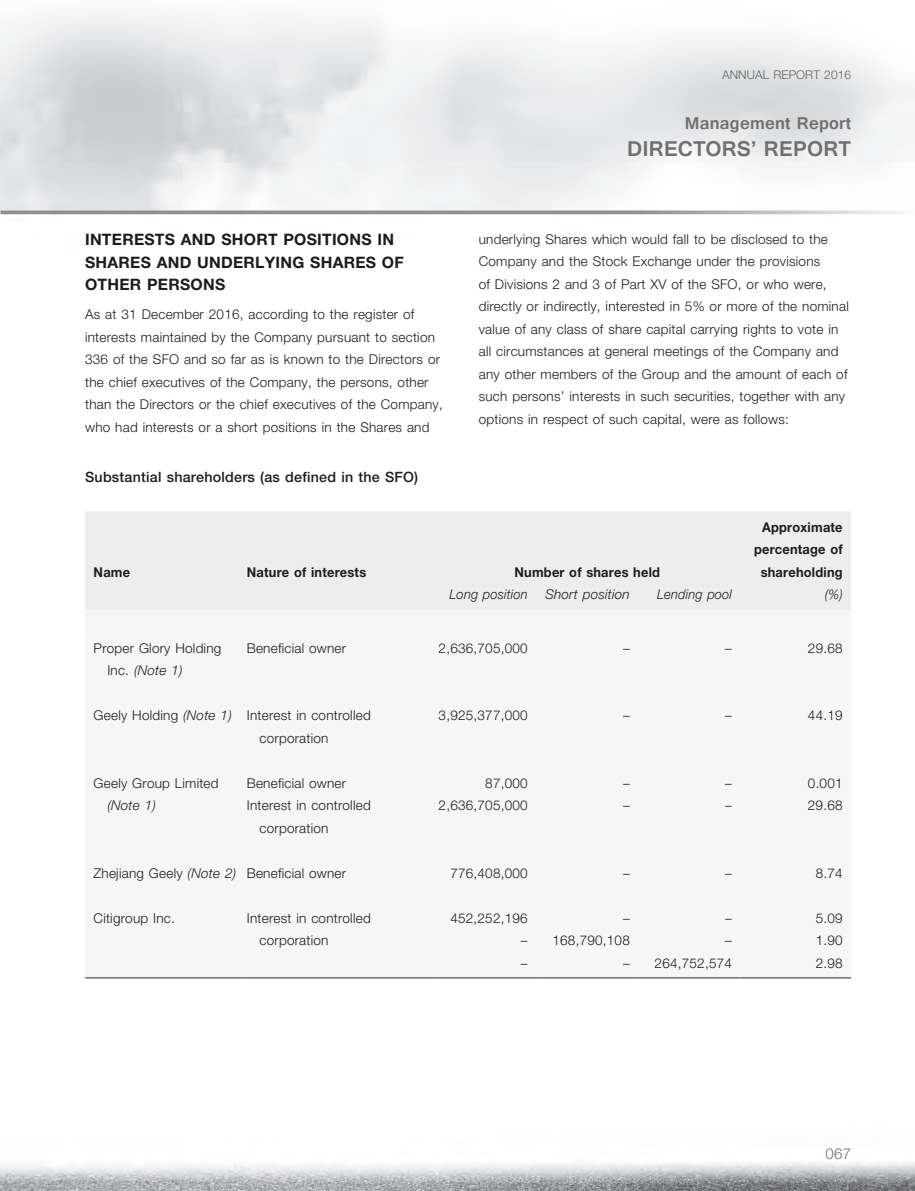
<style>
.page{position:relative;width:915px;height:1191px;background:#fff}
.page>*{position:absolute;margin:0;border:0;box-sizing:border-box;transform-origin:0 0}
.t1{font:700 22.5px "Gautami";letter-spacing:.005em;color:#6f6f6f}
.t2{font:700 18px "Gautami";letter-spacing:.015em;color:#6f6f6f}
.t3{font:700 15.75px/22.5px "Helvetica Neue LT Std";letter-spacing:.015em;color:#1c1c1b}
.t4{font:300 15px "Helvetica Neue LT Std";color:#6f6f6f}
.t5{font:500 14.25px "Helvetica Neue LT Std";letter-spacing:.015em;color:#1c1c1b}
.t6{font:300 13.5px/22.5px "Helvetica Neue LT Std";letter-spacing:.015em;color:#1c1c1b}
.t7{font:700 13.5px/22.5px "Helvetica Neue LT Std";letter-spacing:.015em;color:#1c1c1b;text-align:center;scale:.95 1}
.t8{font:italic 300 13.5px "Helvetica Neue LT Std";letter-spacing:.015em;color:#1c1c1b;scale:.95 1}
.t9{font:italic 300 13.5px "Helvetica Neue LT Std";letter-spacing:.015em;color:#1c1c1b}
.t10{font:300 12px "Helvetica Neue LT Std";letter-spacing:.005em;color:#636362}
.s1{font-style:italic}
</style>
<div class="page">
<img style="left:0;top:13px;width:914px;height:1178px">
<svg style="left:0;top:210px;width:914px;height:4px;fill:#909090"></svg>
<div style="left:85px;top:511px;width:765px;height:99px;background:#ededed"></div>
<div style="left:85px;top:610px;width:765px;height:22px;background:#f6f6f6"></div>
<div style="left:85px;top:632px;width:765px;height:345px;background:#f6f6f6"></div>
<hr style="left:85px;top:977px;width:162px;height:1px;background:#6f6f6f">
<hr style="left:247px;top:977px;width:187px;height:1px;background:#6f6f6f">
<hr style="left:434px;top:977px;width:102px;height:1px;background:#6f6f6f">
<hr style="left:536px;top:977px;width:102px;height:1px;background:#6f6f6f">
<hr style="left:638px;top:977px;width:102px;height:1px;background:#6f6f6f">
<hr style="left:740px;top:977px;width:110px;height:1px;background:#6f6f6f">
<p class="t3" style="left:85px;top:228px;width:320px">INTERESTS AND SHORT POSITIONS IN<br>SHARES AND UNDERLYING SHARES OF<br>OTHER PERSONS</p>
<p class="t6" style="left:85px;top:303px;width:359px">As at 31 December 2016, according to the register of interests maintained by the Company pursuant to section 336 of the SFO and so far as is known to the Directors or the chief executives of the Company, the persons, other than the Directors or the chief executives of the Company, who had interests or a short positions in the Shares and</p>
<p class="t5" style="left:85px;top:469px;width:334px">Substantial shareholders (as defined in the SFO)</p>
<p class="t10" style="left:721px;top:68px;width:131px">ANNUAL REPORT 2016</p>
<h2 class="t2" style="left:684px;top:112px;width:168px">Management Report</h2>
<h1 class="t1" style="left:627px;top:135px;width:225px">DIRECTORS’ REPORT</h1>
<p class="t6" style="left:478px;top:227px;width:371px">underlying Shares which would fall to be disclosed to the Company and the Stock Exchange under the provisions<br>of Divisions 2 and 3 of Part XV of the SFO, or who were, directly or indirectly, interested in 5% or more of the nominal value of any class of share capital carrying rights to vote in all circumstances at general meetings of the Company and any other members of the Group and the amount of each of such persons’ interests in such securities, together with any options in respect of such capital, were as follows:</p>
<p class="t7" style="left:94px;top:560px;width:40px">Name</p>
<p class="t7" style="left:247px;top:560px;width:127px">Nature of interests</p>
<p class="t7" style="left:514px;top:560px;width:155px">Number of shares held</p>
<p class="t7" style="left:753px;top:515px;width:95px">Approximate percentage of shareholding</p>
<p class="t8" style="left:449px;top:586px;width:84px">Long position</p>
<p class="t9" style="left:545px;top:586px;width:86px">Short position</p>
<p class="t8" style="left:657px;top:586px;width:80px">Lending pool</p>
<p class="t8" style="left:824px;top:586px;width:20px">(%)</p>
<p class="t6" style="left:107px;top:636px;width:115px;text-indent:-14px">Proper Glory Holding<br>Inc. <span class="s1">(Note 1)</span></p>
<p class="t6" style="left:247px;top:636px;width:101px">Beneficial owner</p>
<p class="t6" style="left:438px;top:636px;width:91px">2,636,705,000</p>
<p class="t6" style="left:623px;top:636px;width:8px">–</p>
<p class="t6" style="left:725px;top:636px;width:8px">–</p>
<p class="t6" style="left:807px;top:636px;width:36px">29.68</p>
<p class="t6" style="left:259px;top:704px;width:113px;text-indent:-166px">Geely Holding <span class="s1">(Note 1)</span> Interest in controlled corporation</p>
<p class="t6" style="left:438px;top:704px;width:91px">3,925,377,000</p>
<p class="t6" style="left:623px;top:704px;width:8px">–</p>
<p class="t6" style="left:725px;top:704px;width:8px">–</p>
<p class="t6" style="left:807px;top:704px;width:36px">44.19</p>
<p class="t6" style="left:94px;top:771px;width:126px">Geely Group Limited</p>
<p class="t9" style="left:107px;top:797px;width:50px">(Note 1)</p>
<p class="t6" style="left:247px;top:771px;width:101px">Beneficial owner</p>
<p class="t6" style="left:485px;top:771px;width:44px">87,000</p>
<p class="t6" style="left:623px;top:771px;width:8px">–</p>
<p class="t6" style="left:725px;top:771px;width:8px">–</p>
<p class="t6" style="left:807px;top:771px;width:36px">0.001</p>
<p class="t6" style="left:259px;top:794px;width:113px;text-indent:-13px">Interest in controlled corporation</p>
<p class="t6" style="left:438px;top:794px;width:91px">2,636,705,000</p>
<p class="t6" style="left:623px;top:794px;width:8px">–</p>
<p class="t6" style="left:725px;top:794px;width:8px">–</p>
<p class="t6" style="left:807px;top:794px;width:36px">29.68</p>
<p class="t6" style="left:94px;top:861px;width:254px">Zhejiang Geely <span class="s1">(Note 2)</span> Beneficial owner</p>
<p class="t6" style="left:450px;top:861px;width:79px">776,408,000</p>
<p class="t6" style="left:623px;top:861px;width:8px">–</p>
<p class="t6" style="left:725px;top:861px;width:8px">–</p>
<p class="t6" style="left:815px;top:861px;width:28px">8.74</p>
<p class="t6" style="left:94px;top:906px;width:83px">Citigroup Inc.</p>
<p class="t6" style="left:259px;top:906px;width:113px;text-indent:-13px">Interest in controlled corporation</p>
<p class="t6" style="left:450px;top:906px;width:79px">452,252,196</p>
<p class="t6" style="left:623px;top:906px;width:8px">–</p>
<p class="t6" style="left:725px;top:906px;width:8px">–</p>
<p class="t6" style="left:815px;top:906px;width:28px">5.09</p>
<p class="t6" style="left:521px;top:929px;width:110px">– 168,790,108</p>
<p class="t6" style="left:725px;top:929px;width:8px">–</p>
<p class="t6" style="left:815px;top:929px;width:28px">1.90</p>
<p class="t6" style="left:521px;top:951px;width:8px">–</p>
<p class="t6" style="left:623px;top:951px;width:110px">– 264,752,574</p>
<p class="t6" style="left:815px;top:951px;width:28px">2.98</p>
<p class="t4" style="left:825px;top:1144px;width:27px">067</p>
</div>
